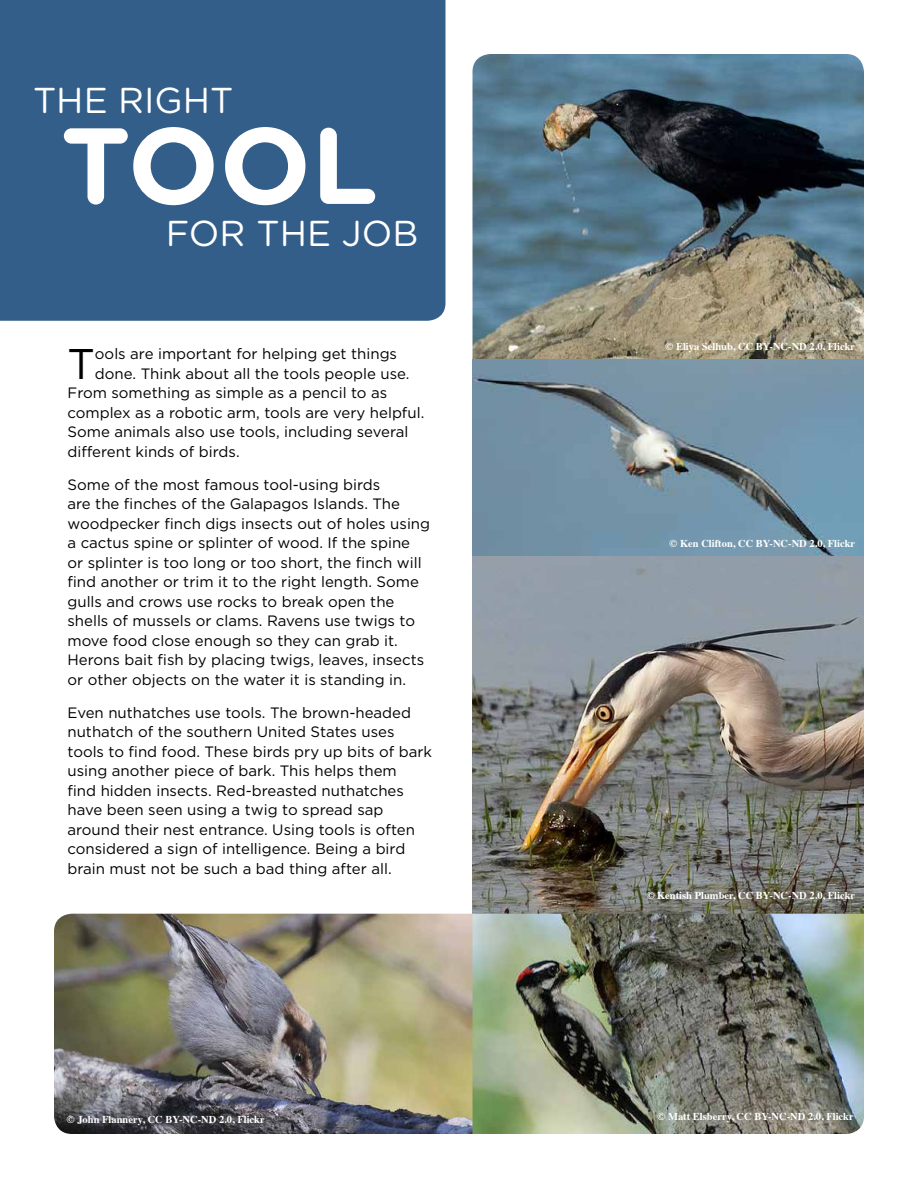
<style>
.page{position:relative;width:918px;height:1188px;background:#fff}
.page>*{position:absolute;margin:0;border:0;box-sizing:border-box;transform-origin:0 0}
.t1{font:700 108px "Gotham Rounded";color:#fff}
.t2{font:42.9px "Gotham";color:#000}
.t3{font:36px "Gotham Rounded";color:#fff}
.t4{font:15px/19.5px "Gotham";color:#000}
.t5{font:700 10.5px "Times";color:#fff}
</style>
<div class="page">
<div style="left:0;top:0;width:446px;height:321px;background:#325e89"></div>
<img style="left:472px;top:54px;width:392px;height:1080px">
<img style="left:54px;top:914px;width:422px;height:220px">
<h3 class="t3" style="left:33px;top:76px;width:202px">THE RIGHT</h3>
<h1 class="t1" style="left:61px;top:87px;width:319px">TOOL</h1>
<h3 class="t3" style="left:166px;top:209px;width:254px">FOR THE JOB</h3>
<h2 class="t2" style="left:68px;top:336px;width:29px">T</h2>
<p class="t4" style="left:95px;top:344px;width:304px">ools are important for helping get things</p>
<p class="t4" style="left:95px;top:363px;width:316px">done. Think about all the tools people use.</p>
<p class="t4" style="left:68px;top:383px;width:321px">From something as simple as a pencil to as</p>
<p class="t4" style="left:68px;top:402px;width:358px">complex as a robotic arm, tools are very helpful.</p>
<p class="t4" style="left:68px;top:422px;width:342px">Some animals also use tools, including several</p>
<p class="t4" style="left:68px;top:441px;width:174px">different kinds of birds.</p>
<p class="t4" style="left:68px;top:474px;width:364px">Some of the most famous tool-using birds<br>are the finches of the Galapagos Islands. The woodpecker finch digs insects out of holes using a cactus spine or splinter of wood. If the spine<br>or splinter is too long or too short, the finch will find another or trim it to the right length. Some gulls and crows use rocks to break open the shells of mussels or clams. Ravens use twigs to move food close enough so they can grab it.<br>Herons bait fish by placing twigs, leaves, insects or other objects on the water it is standing in.</p>
<p class="t4" style="left:68px;top:702px;width:366px">Even nuthatches use tools. The brown-headed nuthatch of the southern United States uses tools to find food. These birds pry up bits of bark using another piece of bark. This helps them<br>find hidden insects. Red-breasted nuthatches have been seen using a twig to spread sap around their nest entrance. Using tools is often considered a sign of intelligence. Being a bird brain must not be such a bad thing after all.</p>
<p class="t5" style="left:666px;top:337px;width:191px">© Eliya Selhub, CC BY-NC-ND 2.0, Flickr</p>
<p class="t5" style="left:670px;top:534px;width:187px">© Ken Clifton, CC BY-NC-ND 2.0, Flickr</p>
<p class="t5" style="left:647px;top:885px;width:210px">© Kentish Plumber, CC BY-NC-ND 2.0, Flickr</p>
<p class="t5" style="left:67px;top:1110px;width:199px">© John Flannery, CC BY-NC-ND 2.0, Flickr</p>
<p class="t5" style="left:658px;top:1107px;width:198px">© Matt Elsberry, CC BY-NC-ND 2.0, Flickr</p>
</div>
